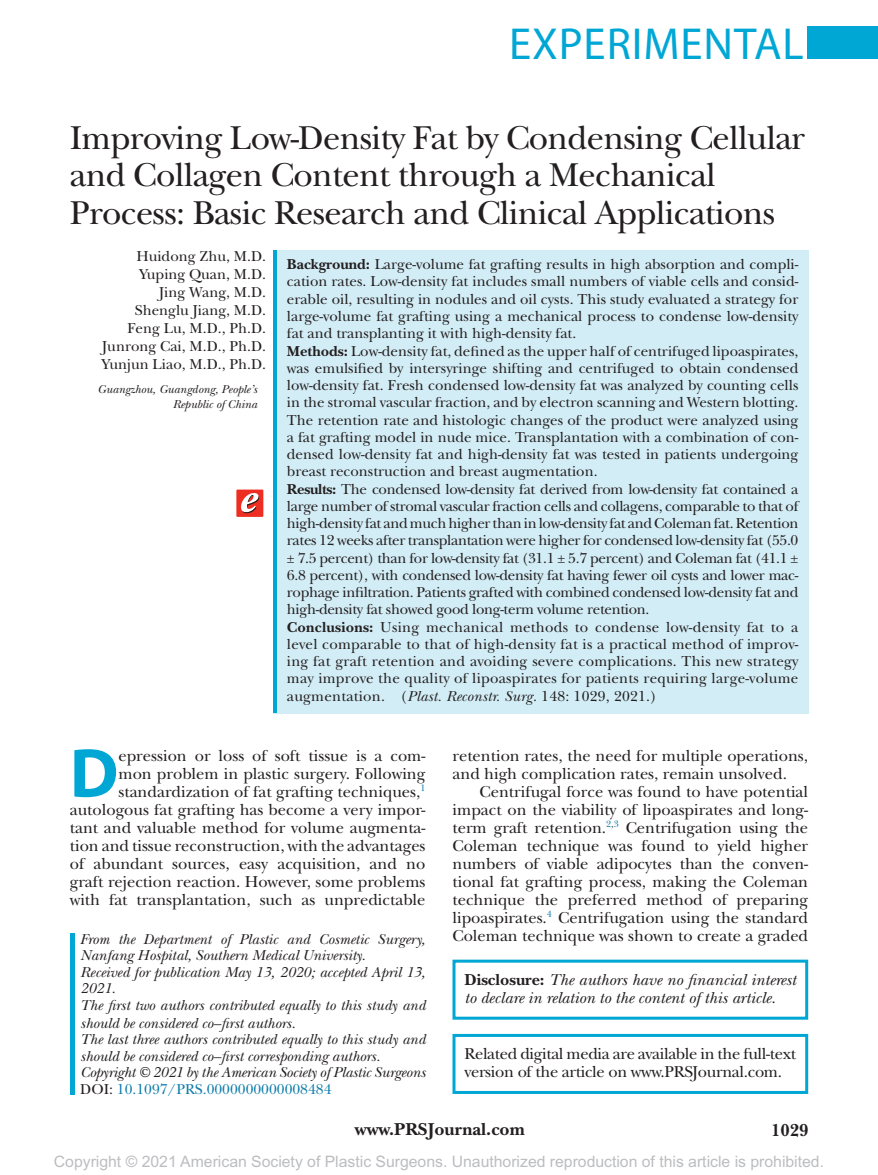
<style>
.page{position:relative;width:878px;height:1175px;background:#fff}
.page>*{position:absolute;margin:0;border:0;box-sizing:border-box;transform-origin:0 0}
.t1{font:700 69.9px "Myriad Pro";color:#00a7d5}
.t2{font:45px "Myriad Pro";letter-spacing:.02em;color:#00a7d5}
.t3{font:34.5px/37.5px "New Baskerville Std";letter-spacing:-.02em;color:#231f20}
.t4{font:700 18px "New Baskerville Std";color:#231f20}
.t5{font:16.5px/18px "New Baskerville Std";color:#231f20;text-align:right}
.t6{font:italic 16.5px/18px "New Baskerville Std";color:#231f20}
.t7{font:16.5px/18px "New Baskerville Std";letter-spacing:-.02em;color:#231f20}
.t8{font:15.75px "Arial MT Std";color:#bcbdc0}
.t9{font:15px/17.2px "New Baskerville Std";color:#231f20;text-align:right}
.t10{font:italic 15px/16.5px "New Baskerville Std";color:#231f20}
.t11{font:italic 12px/15px "New Baskerville Std";color:#231f20;text-align:right}
.s1{font-weight:700}
.s2{font-style:italic}
.s3{font-style:normal}
.s4{font-style:normal;color:#0f7eac}
.s5{font-weight:700;font-style:normal}
</style>
<div class="page">
<div style="left:807px;top:26px;width:71px;height:33px;background:#00a7d5"></div>
<hr style="left:70px;top:933px;width:4px;height:35px;background:#00a7d5">
<hr style="left:70px;top:966px;width:4px;height:35px;background:#00a7d5">
<hr style="left:70px;top:999px;width:4px;height:36px;background:#00a7d5">
<hr style="left:70px;top:1034px;width:4px;height:34px;background:#00a7d5">
<hr style="left:70px;top:1067px;width:4px;height:18px;background:#00a7d5">
<hr style="left:70px;top:1076px;width:4px;height:18px;background:#00a7d5">
<div style="left:273px;top:125px;width:535px;height:588px;background:#d3edf6"></div>
<div style="left:273px;top:245px;width:535px;height:5px;background:#fff"></div>
<hr style="left:273px;top:250px;width:3px;height:93px;background:#00a7d5">
<hr style="left:273px;top:336px;width:3px;height:145px;background:#00a7d5">
<hr style="left:273px;top:474px;width:3px;height:145px;background:#00a7d5">
<hr style="left:273px;top:612px;width:3px;height:101px;background:#00a7d5">
<div style="left:70px;top:125px;width:738px;height:123px;background:#fff"></div>
<div style="left:452px;top:959px;width:356px;height:60px;border:3px solid #00a7d5"></div>
<div style="left:452px;top:1033px;width:356px;height:61px;border:3px solid #00a7d5"></div>
<div style="left:236px;top:489px;width:27px;height:28px;background:#ee2e22"></div>
<svg style="left:241px;top:493px;width:19px;height:20px"></svg>
<h2 class="t2" style="left:509px;top:16px;width:296px">EXPERIMENTAL</h2>
<h3 class="t3" style="left:70px;top:119px;width:736px">Improving Low-Density Fat by Condensing Cellular and Collagen Content through a Mechanical<br>Process: Basic Research and Clinical Applications</h3>
<p class="t9" style="left:102px;top:247px;width:165px;line-height:18px">Huidong Zhu, M.D.<br>Yuping Quan, M.D.<br>Jing Wang, M.D.<br>Shenglu Jiang, M.D.<br>Feng Lu, M.D., Ph.D.<br>Junrong Cai, M.D., Ph.D.<br>Yunjun Liao, M.D., Ph.D.</p>
<p class="t11" style="left:98px;top:381px;width:161px">Guangzhou, Guangdong, People’s<br>Republic of China</p>
<p class="t9" style="left:287px;top:256px;width:513px;text-align:left"><span class="s1">Background:</span> Large-volume fat grafting results in high absorption and compli&shy;cation rates. Low-density fat includes small numbers of viable cells and consid&shy;erable oil, resulting in nodules and oil cysts. This study evaluated a strategy for large-volume fat grafting using a mechanical process to condense low-density fat and transplanting it with high-density fat.<br><span class="s1">Methods:</span> Low-density fat, defined as the upper half of centrifuged lipoaspirates, was emulsified by intersyringe shifting and centrifuged to obtain condensed low-density fat. Fresh condensed low-density fat was analyzed by counting cells in the stromal vascular fraction, and by electron scanning and Western blotting.<br>The retention rate and histologic changes of the product were analyzed using a fat grafting model in nude mice. Transplantation with a combination of con&shy;densed low-density fat and high-density fat was tested in patients undergoing breast reconstruction and breast augmentation.<br><span class="s1">Results:</span> The condensed low-density fat derived from low-density fat contained a large number of stromal vascular fraction cells and collagens, comparable to that of high-density fat and much higher than in low-density fat and Coleman fat. Retention rates 12 weeks after transplantation were higher for condensed low-density fat (55.0 ± 7.5 percent) than for low-density fat (31.1 ± 5.7 percent) and Coleman fat (41.1 ± 6.8 percent), with condensed low-density fat having fewer oil cysts and lower mac&shy;rophage infiltration. Patients grafted with combined condensed low-density fat and high-density fat showed good long-term volume retention.<br><span class="s1">Conclusions:</span> Using mechanical methods to condense low-density fat to a level comparable to that of high-density fat is a practical method of improv&shy;ing fat graft retention and avoiding severe complications. This new strategy may improve the quality of lipoaspirates for patients requiring large-volume augmentation. (<span class="s2">Plast. Reconstr. Surg.</span> 148: 1029, 2021.)</p>
<h1 class="t1" style="left:70px;top:727px;width:50px">D</h1>
<p class="t5" style="left:70px;top:746px;width:357px">epression or loss of soft tissue is a com-<br>mon problem in plastic surgery. Following standardization of fat grafting techniques,<sup>1 </sup>autologous fat grafting has become a very impor&shy;tant and valuable method for volume augmenta&shy;tion and tissue reconstruction, with the advantages of abundant sources, easy acquisition, and no graft rejection reaction. However, some problems with fat transplantation, such as unpredictable</p>
<p class="t5" style="left:452px;top:746px;width:357px;text-align:left">retention rates, the need for multiple operations, and high complication rates, remain unsolved.</p>
<p class="t5" style="left:452px;top:782px;width:357px;text-align:justify;text-indent:27px">Centrifugal force was found to have potential impact on the viability of lipoaspirates and long&shy;term graft retention.<sup>2</sup><sup>,</sup><sup>3</sup> Centrifugation using the Coleman technique was found to yield higher numbers of viable adipocytes than the conven&shy;tional fat grafting process, making the Coleman technique the preferred method of preparing lipoaspirates.<sup>4</sup> Centrifugation using the standard Coleman technique was shown to create a graded</p>
<p class="t10" style="left:80px;top:931px;width:347px">From the Department of Plastic and Cosmetic Surgery, Nanfang Hospital, Southern Medical University.<br>Received for publication May 13, 2020; accepted April 13, 2021.<br>The first two authors contributed equally to this study and</p>
<p class="t10" style="left:80px;top:1015px;width:347px">should be considered co–first authors.<br>The last three authors contributed equally to this study and should be considered co–first corresponding authors.<br>Copyright © 2021 by the American Society of Plastic Surgeons <span class="s3">DOI:</span> <span class="s4">10.1097/PRS.0000000000008484</span></p>
<p class="t6" style="left:464px;top:971px;width:333px"><span class="s5">Disclosure:</span> The authors have no financial interest to declare in relation to the content of this article.</p>
<p class="t7" style="left:464px;top:1045px;width:333px">Related digital media are available in the full-text version of the article on www.PRSJournal.com.</p>
<p class="t4" style="left:355px;top:1118px;width:171px">www.PRSJournal.com</p>
<p class="t4" style="left:771px;top:1119px;width:39px">1029</p>
<p class="t8" style="left:54px;top:1152px;width:771px">Copyright © 2021 American Society of Plastic Surgeons. Unauthorized reproduction of this article is prohibited.</p>
</div>
